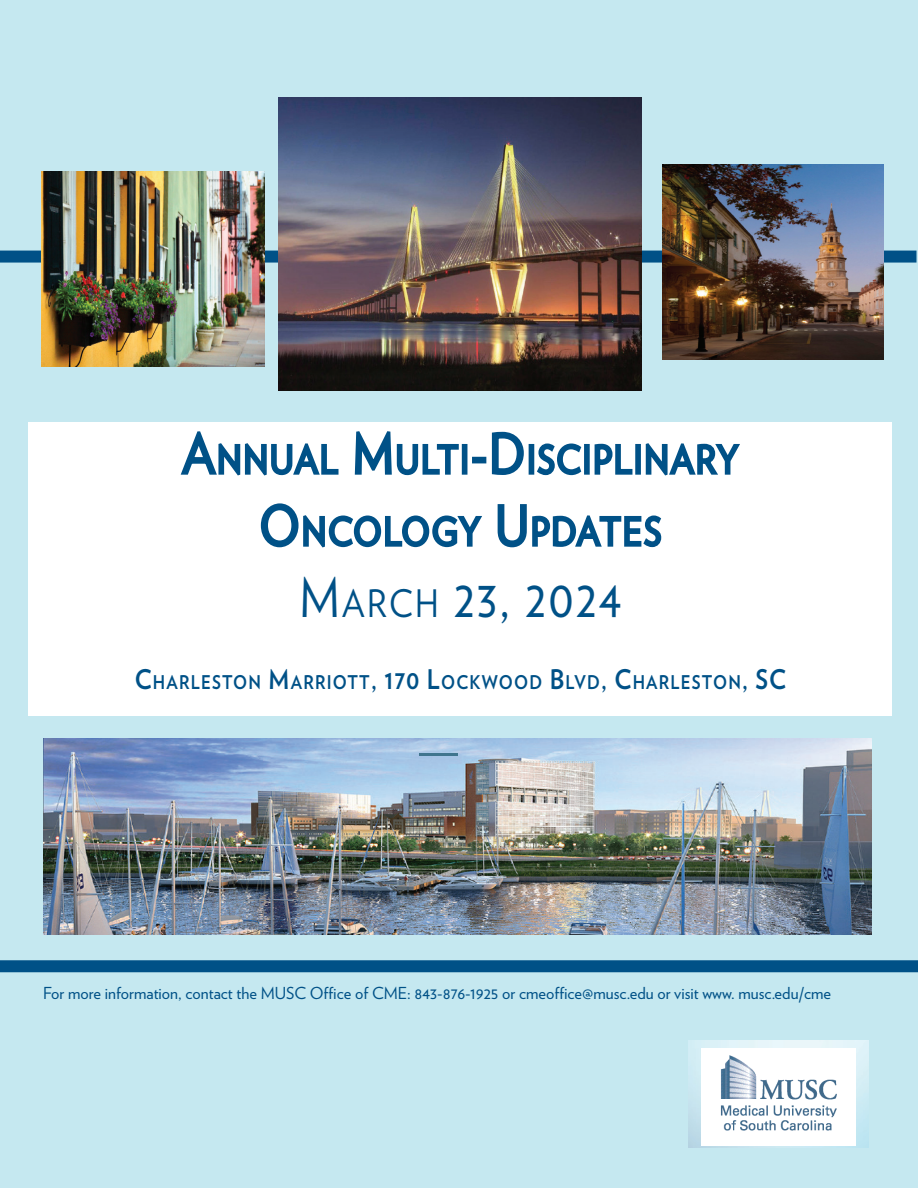
<style>
.page{position:relative;width:918px;height:1188px;background:#c5e8f0}
.page>*{position:absolute;margin:0;border:0;box-sizing:border-box;transform-origin:0 0}
.t1{font:54px "Verlag";letter-spacing:.05em;color:#005187;scale:.88 1}
.t2{font:37.8px/72px "Verlag";letter-spacing:.07em;color:#005187;text-align:center;scale:.88 1}
.t3{font:700 18.9px "Verlag";letter-spacing:.07em;color:#005187;scale:.88 1}
.t4{font:16.5px "Verlag";color:#005187}
.s1{font-size:54px}
.s2{font-size:37.8px}
.s3{font-size:27px}
</style>
<div class="page">
<div style="left:0;top:960px;width:918px;height:12px;background:#005187"></div>
<div style="left:28px;top:422px;width:864px;height:294px;background:#fff"></div>
<div style="left:0;top:251px;width:916px;height:12px;background:#005187"></div>
<img style="left:279px;top:97px;width:363px;height:294px">
<img style="left:42px;top:171px;width:223px;height:196px">
<img style="left:663px;top:165px;width:220px;height:194px">
<img style="left:43px;top:739px;width:829px;height:195px">
<hr style="left:419px;top:754px;width:38px;height:2px;background:#40758e">
<img style="left:689px;top:1041px;width:180px;height:106px">
<img style="left:702px;top:1049px;width:154px;height:97px">
<h1 class="t2" style="left:183px;top:422px;width:633px"><span class="s1">A</span>NNUAL <span class="s1">M</span>ULTI<span class="s1">-D</span>ISCIPLINARY<br><span class="s1">O</span>NCOLOGY <span class="s1">U</span>PDATES</h1>
<h1 class="t1" style="left:299px;top:557px;width:368px">M<span class="s2">ARCH</span> 23, 2024</h1>
<p class="t3" style="left:135px;top:667px;width:742px"><span class="s3">C</span>HARLESTON <span class="s3">M</span>ARRIOTT<span class="s3">, 170 L</span>OCKWOOD <span class="s3">B</span>LVD<span class="s3">, C</span>HARLESTON<span class="s3">, SC</span></p>
<p class="t4" style="left:43px;top:980px;width:790px">For more information, contact the MUSC Ofce of CME: 843-876-1925 or cmeofce@musc.edu or visit www. musc.edu/cme</p>
</div>
